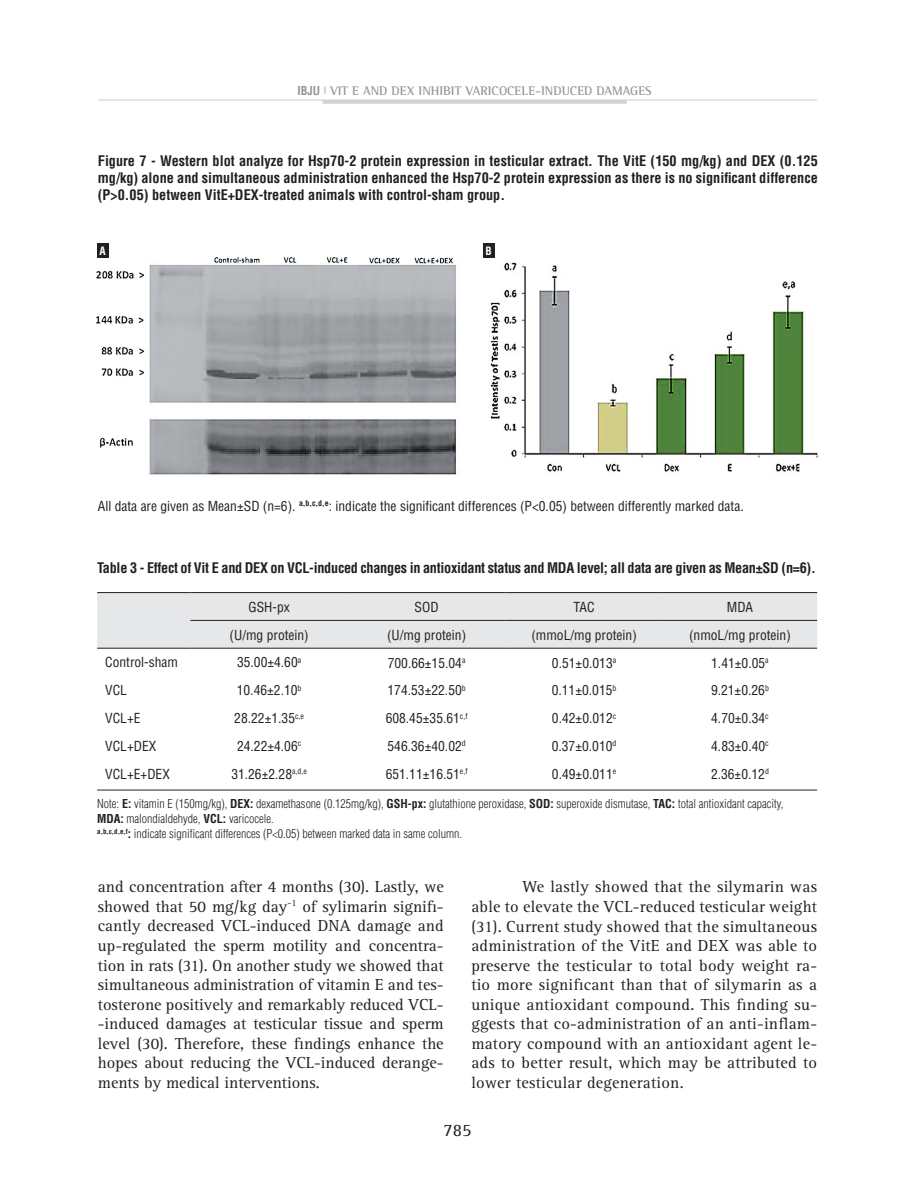
<style>
.page{position:relative;width:898px;height:1200px;background:#fff}
.page>*{position:absolute;margin:0;border:0;box-sizing:border-box;transform-origin:0 0}
.t1{font:18px "Rotis Serif";color:#231f20}
.t2{font:16.5px/19.5px "Rotis Serif";letter-spacing:.005em;color:#231f20;text-align:justify}
.t3{font:700 condensed 14.25px/17.1px "Helvetica";letter-spacing:-.02em;color:#231f20;text-align:justify}
.t4{font:condensed 13.5px "Helvetica";color:#231f20}
.t5{font:700 12.75px "Rotis Semi Serif";color:#939598}
.t6{font:300 condensed 12px/15px "Helvetica";color:#231f20}
.t7{font:700 condensed 11.25px "Helvetica";color:#fff}
.s1{font-family:"Helvetica";font-stretch:condensed;font-size:12px}
.s2{font-weight:700}
</style>
<div class="page">
<hr style="left:98px;top:99px;width:718px;height:2px;background:#dcdddf">
<hr style="left:322px;top:100px;width:304px;height:4px;background:#d1d2d4">
<img style="left:96px;top:257px;width:360px;height:218px">
<img style="left:490px;top:243px;width:329px;height:229px">
<div style="left:97px;top:593px;width:719px;height:54px;background:#e6e7e9"></div>
<hr style="left:97px;top:789px;width:93px;height:1px;background:#231f20">
<hr style="left:190px;top:789px;width:158px;height:1px;background:#231f20">
<hr style="left:348px;top:789px;width:157px;height:1px;background:#231f20">
<hr style="left:505px;top:789px;width:157px;height:1px;background:#231f20">
<hr style="left:662px;top:789px;width:154px;height:1px;background:#231f20">
<hr style="left:97px;top:592px;width:93px;height:1px;background:#231f20">
<hr style="left:190px;top:592px;width:158px;height:1px;background:#231f20">
<hr style="left:348px;top:592px;width:157px;height:1px;background:#231f20">
<hr style="left:505px;top:592px;width:157px;height:1px;background:#231f20">
<hr style="left:662px;top:592px;width:154px;height:1px;background:#231f20">
<hr style="left:97px;top:647px;width:93px;height:1px;background:#231f20">
<hr style="left:190px;top:620px;width:158px;height:1px;background:#231f20">
<hr style="left:348px;top:620px;width:157px;height:1px;background:#231f20">
<hr style="left:505px;top:620px;width:157px;height:1px;background:#231f20">
<hr style="left:662px;top:620px;width:154px;height:1px;background:#231f20">
<hr style="left:190px;top:647px;width:158px;height:1px;background:#231f20">
<hr style="left:348px;top:647px;width:157px;height:1px;background:#231f20">
<hr style="left:505px;top:647px;width:157px;height:1px;background:#231f20">
<hr style="left:662px;top:647px;width:154px;height:1px;background:#231f20">
<div style="left:97px;top:243px;width:12px;height:15px;background:#231f20"></div>
<div style="left:482px;top:243px;width:12px;height:15px;background:#231f20"></div>
<p class="t5" style="left:297px;top:83px;width:355px"><span class="s1">ibju</span> <sup>|</sup> VIT E AND DEX INHIBIT VARICOCELE-INDUCED DAMAGES</p>
<p class="t3" style="left:98px;top:152px;width:721px">Figure 7 - Western blot analyze for Hsp70-2 protein expression in testicular extract. The VitE (150 mg/kg) and DEX (0.125 mg/kg) alone and simultaneous administration enhanced the Hsp70-2 protein expression as there is no significant difference (P&gt;0.05) between VitE+DEX-treated animals with control-sham group.</p>
<p class="t7" style="left:100px;top:244px;width:8px">A</p>
<p class="t7" style="left:485px;top:244px;width:8px">B</p>
<p class="t4" style="left:98px;top:497px;width:647px">All data are given as Mean±SD (n=6). <sup>a,b,c,d,e</sup>: indicate the significant differences (P&lt;0.05) between differently marked data.</p>
<p class="t3" style="left:97px;top:559px;width:719px">Table 3 - Effect of Vit E and DEX on VCL-induced changes in antioxidant status and MDA level; all data are given as Mean±SD (n=6).</p>
<p class="t4" style="left:248px;top:598px;width:43px">GSH-px</p>
<p class="t4" style="left:414px;top:598px;width:26px">SOD</p>
<p class="t4" style="left:573px;top:598px;width:23px">TAC</p>
<p class="t4" style="left:726px;top:598px;width:28px">MDA</p>
<p class="t4" style="left:229px;top:626px;width:81px">(U/mg protein)</p>
<p class="t4" style="left:387px;top:626px;width:81px">(U/mg protein)</p>
<p class="t4" style="left:531px;top:626px;width:107px">(mmoL/mg protein)</p>
<p class="t4" style="left:688px;top:626px;width:103px">(nmoL/mg protein)</p>
<p class="t4" style="left:105px;top:654px;width:74px">Control-sham</p>
<p class="t4" style="left:237px;top:654px;width:66px">35.00±4.60<sup>a</sup></p>
<p class="t4" style="left:387px;top:654px;width:79px">700.66±15.04<sup>a</sup></p>
<p class="t4" style="left:551px;top:654px;width:66px">0.51±0.013<sup>a</sup></p>
<p class="t4" style="left:711px;top:654px;width:59px">1.41±0.05<sup>a</sup></p>
<p class="t4" style="left:105px;top:681px;width:23px">VCL</p>
<p class="t4" style="left:237px;top:681px;width:66px">10.46±2.10<sup>b</sup></p>
<p class="t4" style="left:387px;top:681px;width:80px">174.53±22.50<sup>b</sup></p>
<p class="t4" style="left:551px;top:681px;width:66px">0.11±0.015<sup>b</sup></p>
<p class="t4" style="left:710px;top:681px;width:59px">9.21±0.26<sup>b</sup></p>
<p class="t4" style="left:105px;top:709px;width:37px">VCL+E</p>
<p class="t4" style="left:234px;top:709px;width:71px">28.22±1.35<sup>c,e</sup></p>
<p class="t4" style="left:385px;top:709px;width:83px">608.45±35.61<sup>c,f</sup></p>
<p class="t4" style="left:551px;top:709px;width:66px">0.42±0.012<sup>c</sup></p>
<p class="t4" style="left:711px;top:709px;width:59px">4.70±0.34<sup>c</sup></p>
<p class="t4" style="left:105px;top:737px;width:53px">VCL+DEX</p>
<p class="t4" style="left:237px;top:737px;width:66px">24.22±4.06<sup>c</sup></p>
<p class="t4" style="left:387px;top:737px;width:80px">546.36±40.02<sup>d</sup></p>
<p class="t4" style="left:551px;top:737px;width:66px">0.37±0.010<sup>d</sup></p>
<p class="t4" style="left:711px;top:737px;width:59px">4.83±0.40<sup>c</sup></p>
<p class="t4" style="left:105px;top:765px;width:66px">VCL+E+DEX</p>
<p class="t4" style="left:231px;top:765px;width:77px">31.26±2.28<sup>a,d,e</sup></p>
<p class="t4" style="left:385px;top:765px;width:83px">651.11±16.51<sup>e,f</sup></p>
<p class="t4" style="left:551px;top:765px;width:66px">0.49±0.011<sup>e</sup></p>
<p class="t4" style="left:710px;top:765px;width:59px">2.36±0.12<sup>d</sup></p>
<p class="t6" style="left:97px;top:795px;width:687px">Note: <span class="s2">E:</span> vitamin E (150mg/kg), <span class="s2">DEX:</span> dexamethasone (0.125mg/kg), <span class="s2">GSH-px:</span> glutathione peroxidase, <span class="s2">SOD:</span> superoxide dismutase, <span class="s2">TAC:</span> total antioxidant capacity,<br><span class="s2">MDA:</span> malondialdehyde, <span class="s2">VCL:</span> varicocele.<br><sup>a,b,c,d,e,f</sup><span class="s2">:</span> indicate significant differences (P&lt;0.05) between marked data in same column.</p>
<p class="t2" style="left:98px;top:877px;width:347px">and concentration after 4 months (30). Lastly, we showed that 50 mg/kg day<sup>-1</sup> of sylimarin signifi&shy;cantly decreased VCL-induced DNA damage and up-regulated the sperm motility and concentra&shy;tion in rats (31). On another study we showed that simultaneous administration of vitamin E and tes&shy;tosterone positively and remarkably reduced VCL--induced damages at testicular tissue and sperm level (30). Therefore, these findings enhance the hopes about reducing the VCL-induced derange&shy;ments by medical interventions.</p>
<p class="t2" style="left:471px;top:877px;width:347px;text-indent:51px">We lastly showed that the silymarin was able to elevate the VCL-reduced testicular weight (31). Current study showed that the simultaneous administration of the VitE and DEX was able to preserve the testicular to total body weight ra&shy;tio more significant than that of silymarin as a unique antioxidant compound. This finding su&shy;ggests that co-administration of an anti-inflam&shy;matory compound with an antioxidant agent le&shy;ads to better result, which may be attributed to lower testicular degeneration.</p>
<p class="t1" style="left:443px;top:1119px;width:30px">785</p>
</div>
